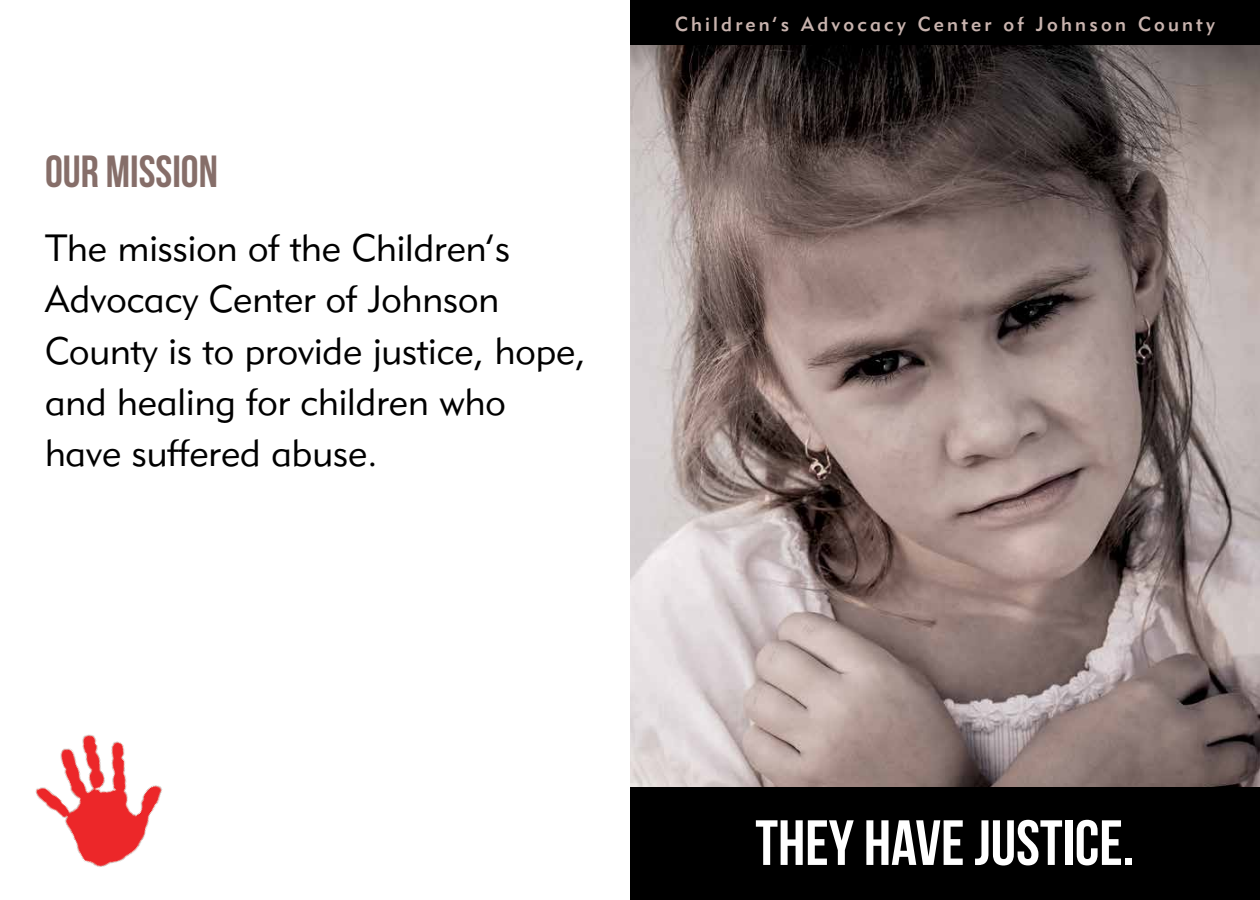
<style>
.page{position:relative;width:1260px;height:900px;background:#fff}
.page>*{position:absolute;margin:0;border:0;box-sizing:border-box;transform-origin:0 0}
.t1{font:700 63.75px "Bebas Neue";color:#fff}
.t2{font:700 45px "Bebas Neue";color:#866e69}
.t3{font:37.5px/51.2px "Geometric 415 BT Lite A";color:#000}
.t4{font:20px "Geometric 415 BT Medium A";letter-spacing:.16em;color:#c8b3ae}
</style>
<div class="page">
<img style="left:630px;top:45px;width:630px;height:743px">
<div style="left:630px;top:788px;width:630px;height:112px;background:#000"></div>
<div style="left:630px;top:0;width:630px;height:45px;background:#000"></div>
<img style="left:35px;top:734px;width:128px;height:133px">
<p class="t2" style="left:45px;top:147px;width:174px">OUR MISSION</p>
<p class="t3" style="left:45px;top:222px;width:542px">The mission of the Children’s<br>Advocacy Center of Johnson<br>County is to provide justice, hope, and healing for children who have suffered abuse.</p>
<p class="t4" style="left:675px;top:12px;width:541px">Children’s Advocacy Center of Johnson County</p>
<h1 class="t1" style="left:755px;top:808px;width:381px">THEY HAVE JUSTICE.</h1>
</div>
